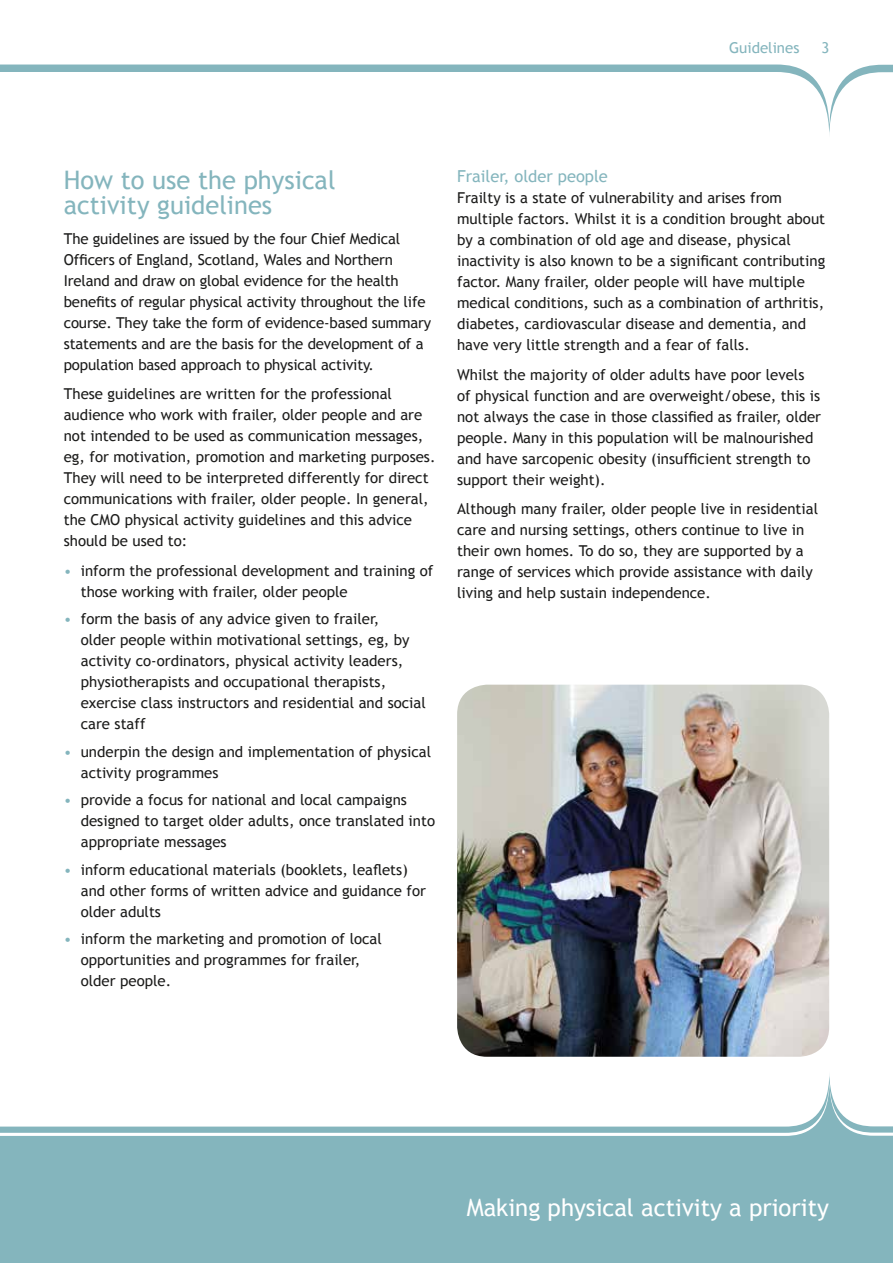
<style>
.page{position:relative;width:893px;height:1263px;background:#fff}
.page>*{position:absolute;margin:0;border:0;box-sizing:border-box;transform-origin:0 0}
.t1{font:25.5px/25.5px "Trebuchet MS";color:#84b5bd}
.t2{font:24px "Trebuchet MS";color:#fff}
.t3{font:16.5px "Trebuchet MS";color:#84b5bd}
.t4{font:15px/21px "Trebuchet MS";color:#1c1c1b}
.t5{font:15px "Trebuchet MS";color:#84b5bd}
.s1{color:#84b5bd}
</style>
<div class="page">
<svg style="left:0;top:1081px;width:893px;height:182px;fill:#84b5bd"></svg>
<svg style="left:0;top:65px;width:893px;height:69px"></svg>
<img style="left:457px;top:685px;width:372px;height:372px">
<p class="t5" style="left:729px;top:38px;width:72px">Guidelines</p>
<p class="t5" style="left:821px;top:38px;width:9px">3</p>
<h1 class="t1" style="left:64px;top:167px;width:273px">How to use the physical activity guidelines</h1>
<p class="t4" style="left:64px;top:228px;width:369px">The guidelines are issued by the four Chief Medical Officers of England, Scotland, Wales and Northern Ireland and draw on global evidence for the health benefits of regular physical activity throughout the life course. They take the form of evidence-based summary statements and are the basis for the development of a population based approach to physical activity.</p>
<p class="t4" style="left:64px;top:384px;width:373px">These guidelines are written for the professional audience who work with frailer, older people and are not intended to be used as communication messages, eg, for motivation, promotion and marketing purposes.<br>They will need to be interpreted differently for direct communications with frailer, older people. In general, the CMO physical activity guidelines and this advice should be used to:</p>
<p class="t4" style="left:81px;top:560px;width:354px;text-indent:-17px"><span class="s1">•</span> inform the professional development and training of those working with frailer, older people</p>
<p class="t4" style="left:81px;top:609px;width:347px;text-indent:-17px"><span class="s1">•</span> form the basis of any advice given to frailer,<br>older people within motivational settings, eg, by activity co-ordinators, physical activity leaders, physiotherapists and occupational therapists, exercise class instructors and residential and social care staff</p>
<p class="t4" style="left:81px;top:741px;width:352px;text-indent:-17px"><span class="s1">•</span> underpin the design and implementation of physical activity programmes</p>
<p class="t4" style="left:81px;top:789px;width:356px;text-indent:-17px"><span class="s1">•</span> provide a focus for national and local campaigns designed to target older adults, once translated into appropriate messages</p>
<p class="t4" style="left:81px;top:859px;width:347px;text-indent:-17px"><span class="s1">•</span> inform educational materials (booklets, leaflets) and other forms of written advice and guidance for older adults</p>
<p class="t4" style="left:81px;top:928px;width:303px;text-indent:-17px"><span class="s1">•</span> inform the marketing and promotion of local opportunities and programmes for frailer, older people.</p>
<p class="t3" style="left:457px;top:167px;width:152px">Frailer, older people</p>
<p class="t4" style="left:457px;top:188px;width:370px">Frailty is a state of vulnerability and arises from multiple factors. Whilst it is a condition brought about by a combination of old age and disease, physical inactivity is also known to be a significant contributing factor. Many frailer, older people will have multiple medical conditions, such as a combination of arthritis, diabetes, cardiovascular disease and dementia, and have very little strength and a fear of falls.</p>
<p class="t4" style="left:457px;top:364px;width:365px">Whilst the majority of older adults have poor levels of physical function and are overweight/obese, this is not always the case in those classified as frailer, older people. Many in this population will be malnourished and have sarcopenic obesity (insufficient strength to support their weight).</p>
<p class="t4" style="left:457px;top:499px;width:362px">Although many frailer, older people live in residential care and nursing settings, others continue to live in their own homes. To do so, they are supported by a range of services which provide assistance with daily living and help sustain independence.</p>
<h2 class="t2" style="left:467px;top:1193px;width:364px">Making physical activity a priority</h2>
</div>
